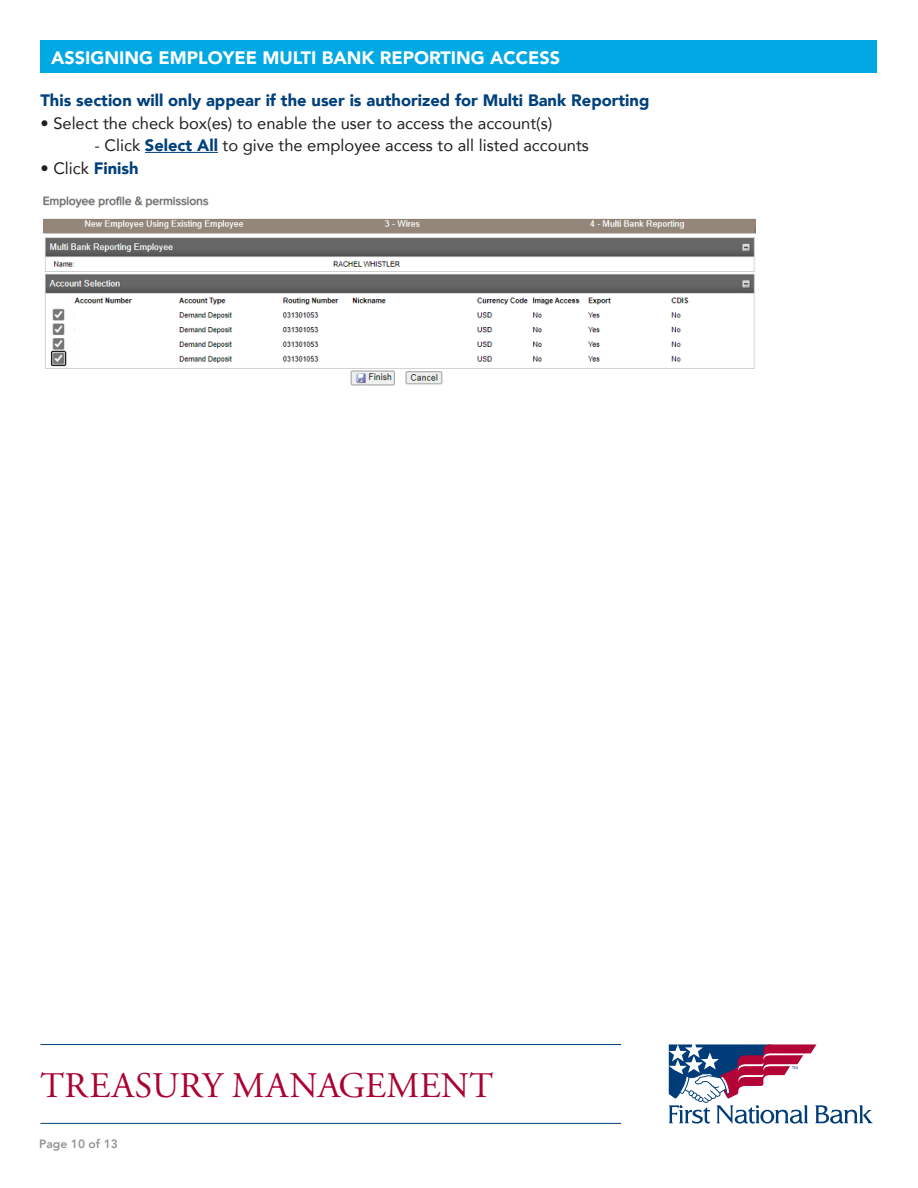
<style>
.page{position:relative;width:918px;height:1188px;background:#fff}
.page>*{position:absolute;margin:0;border:0;box-sizing:border-box;transform-origin:0 0}
.Subhead{font:36px "Adobe Garamond Pro";letter-spacing:.01em;color:#a90332}
.t1{font:900 18px "Avenir";color:#fff}
.t2{font:16.5px "Avenir";color:#231f20}
.t3{font:900 16.5px "Avenir";color:#00407b}
.t4{font:800 12px "Avenir";color:#939598}
.s1{font-weight:900;color:#00407b}
</style>
<div class="page">
<hr style="left:40px;top:1044px;width:581px;height:1px;background:#00407b">
<svg style="left:669px;top:1044px;width:204px;height:80px"></svg>
<hr style="left:40px;top:1123px;width:581px;height:1px;background:#00407b">
<div style="left:40px;top:40px;width:838px;height:33px;background:#00a8e4"></div>
<hr style="left:145px;top:152px;width:73px;height:1px;background:#00407b">
<img style="left:44px;top:196px;width:712px;height:190px">
<div style="left:75px;top:311px;width:53px;height:55px;background:#fff"></div>
<div style="left:352px;top:310px;width:91px;height:55px;background:#fff"></div>
<p class="t1" style="left:51px;top:43px;width:510px">ASSIGNING EMPLOYEE MULTI BANK REPORTING ACCESS</p>
<p class="t3" style="left:40px;top:86px;width:610px">This section will only appear if the user is authorized for Multi Bank Reporting</p>
<p class="t2" style="left:40px;top:110px;width:513px">• Select the check box(es) to enable the user to access the account(s)</p>
<p class="t2" style="left:95px;top:132px;width:496px">- Click <span class="s1">Select All</span> to give the employee access to all listed accounts</p>
<p class="t2" style="left:40px;top:155px;width:100px">• Click <span class="s1">Finish</span></p>
<p class="Subhead" style="left:40px;top:1064px;width:454px">TREASURY MANAGEMENT</p>
<p class="t4" style="left:39px;top:1134px;width:80px">Page 10 of 13</p>
</div>
